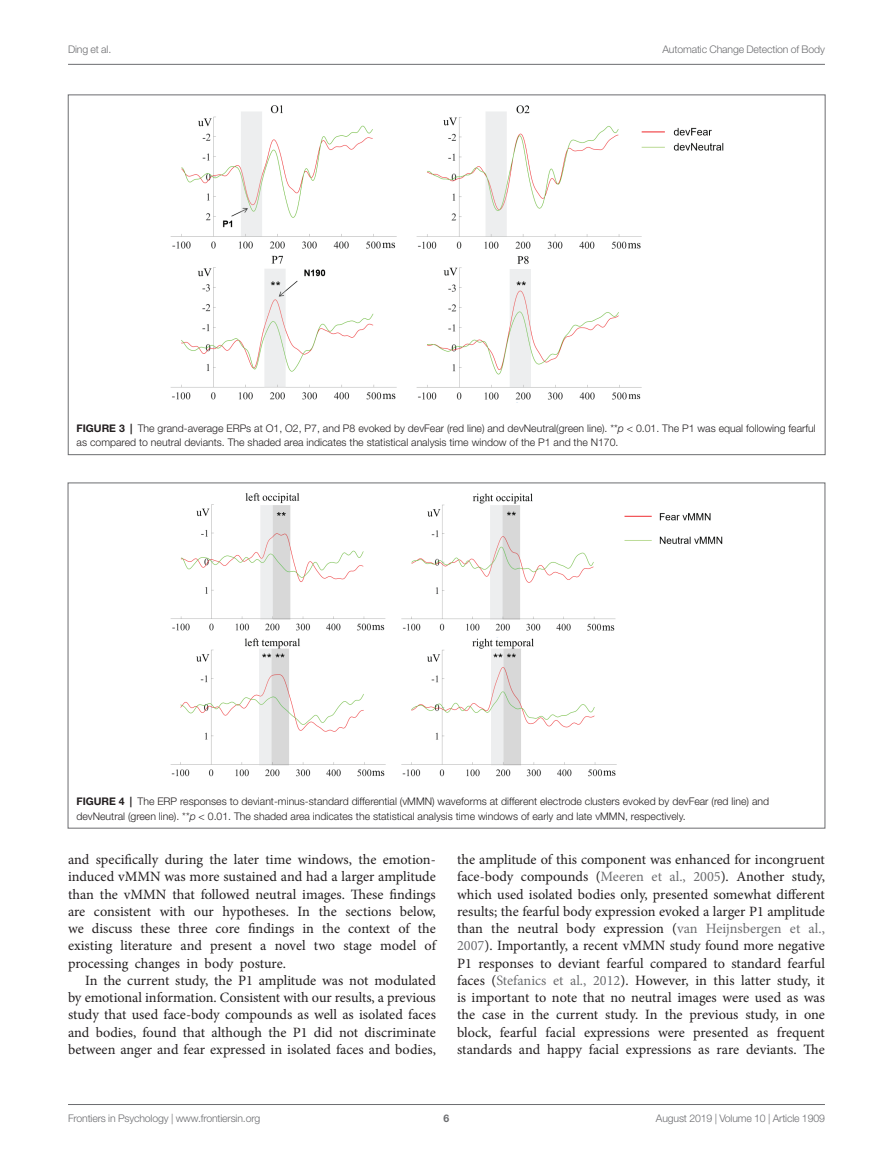
<style>
.page{position:relative;width:893px;height:1170px;background:#fff}
.page>*{position:absolute;margin:0;border:0;box-sizing:border-box;transform-origin:0 0}
.TEXT{font:14.25px/17.2px "Minion Pro";color:#231f20;text-align:justify}
.TEXT_FLUSH{font:14.25px/17.2px "Minion Pro";letter-spacing:-.005em;color:#231f20;text-align:justify}
.FIG_LEG{font:300 10.5px/14.2px "Helvetica Neue LT Std";color:#231f20}
.t1{font:300 10.5px "Helvetica Neue LT Std";letter-spacing:-.015em;color:#6c6d70}
.t2{font:700 10.5px "Helvetica Neue LT Std";color:#6c6d70}
.s1{font-weight:700}
.s2{font-style:italic}
.s3{color:#6c6d70}
</style>
<div class="page">
<hr style="left:68px;top:64px;width:757px;height:1px;background:#6c6d70">
<hr style="left:68px;top:1104px;width:757px;height:1px;background:#6c6d70">
<img style="left:170px;top:492px;width:553px;height:284px">
<img style="left:170px;top:105px;width:553px;height:295px">
<p class="t1" style="left:68px;top:42px;width:45px">Ding et al.</p>
<p class="t1" style="left:662px;top:42px;width:164px">Automatic Change Detection of Body</p>
<p class="FIG_LEG" style="left:77px;top:421px;width:741px"><span class="s1">FIGURE 3 |</span> The grand-average ERPs at O1, O2, P7, and P8 evoked by devFear (red line) and devNeutral(green line). **<span class="s2">p</span> &lt; 0.01. The P1 was equal following fearful as compared to neutral deviants. The shaded area indicates the statistical analysis time window of the P1 and the N170.</p>
<p class="FIG_LEG" style="left:76px;top:794px;width:694px"><span class="s1">FIGURE 4 |</span> The ERP responses to deviant-minus-standard differential (vMMN) waveforms at different electrode clusters evoked by devFear (red line) and devNeutral (green line). **<span class="s2">p</span> &lt; 0.01. The shaded area indicates the statistical analysis time windows of early and late vMMN, respectively.</p>
<p class="TEXT_FLUSH" style="left:68px;top:850px;width:369px">and specifically during the later time windows, the emotion&shy;induced vMMN was more sustained and had a larger amplitude than the vMMN that followed neutral images. These findings are consistent with our hypotheses. In the sections below, we discuss these three core findings in the context of the existing literature and present a novel two stage model of processing changes in body posture.</p>
<p class="TEXT" style="left:68px;top:971px;width:369px;text-indent:17px">In the current study, the P1 amplitude was not modulated by emotional information. Consistent with our results, a previous study that used face-body compounds as well as isolated faces and bodies, found that although the P1 did not discriminate between anger and fear expressed in isolated faces and bodies,</p>
<p class="TEXT" style="left:457px;top:850px;width:369px">the amplitude of this component was enhanced for incongruent face-body compounds (<span class="s3">Meeren et al., 2005</span>). Another study, which used isolated bodies only, presented somewhat different results; the fearful body expression evoked a larger P1 amplitude than the neutral body expression (<span class="s3">van Heijnsbergen et al., 2007</span>). Importantly, a recent vMMN study found more negative P1 responses to deviant fearful compared to standard fearful faces (<span class="s3">Stefanics et al., 2012</span>). However, in this latter study, it is important to note that no neutral images were used as was the case in the current study. In the previous study, in one block, fearful facial expressions were presented as frequent standards and happy facial expressions as rare deviants. The</p>
<p class="t1" style="left:68px;top:1111px;width:194px">Frontiers in Psychology | www.frontiersin.org</p>
<p class="t2" style="left:444px;top:1111px;width:7px">6</p>
<p class="t1" style="left:656px;top:1111px;width:170px">August 2019 | Volume 10 | Article 1909</p>
</div>
